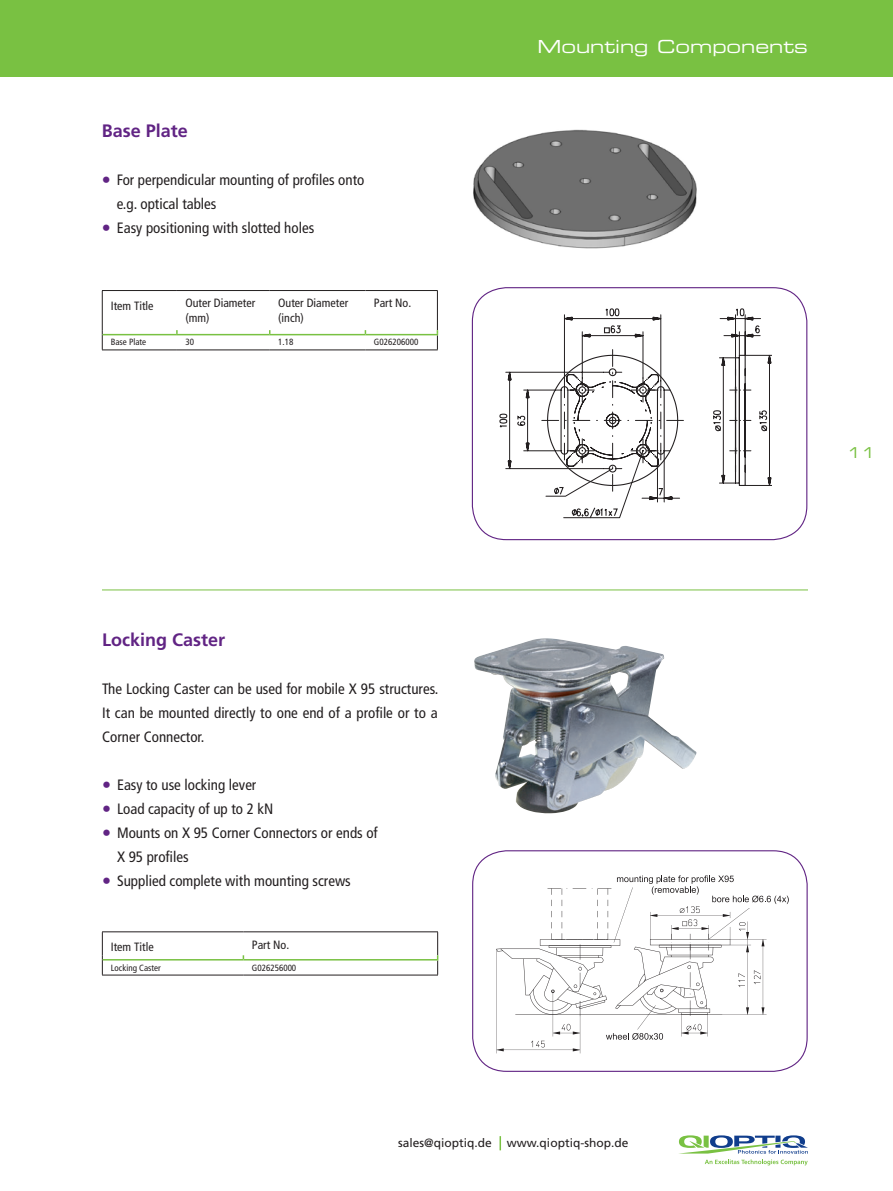
<style>
.page{position:relative;width:893px;height:1191px;background:#fff}
.page>*{position:absolute;margin:0;border:0;box-sizing:border-box;transform-origin:0 0}
.t1{font:700 18px "Frutiger";color:#612484}
.t2{font:18px "Eurostile LT Std Ex 2";color:#fff}
.t3{font:condensed 15px/24px "Frutiger For Qioptiq";color:#231f20}
.t4{font:15px "Eurostile LT Std Ex 2";color:#79c142}
.t5{font:condensed 12px/15px "Frutiger For Qioptiq";color:#231f20}
.t6{font:12px "Frutiger LT Std";color:#231f20}
.t7{font:condensed 9px "Frutiger For Qioptiq";color:#231f20}
.s1{font-size:18px;color:#612484}
</style>
<div class="page">
<div style="left:0;top:0;width:893px;height:77px;background:#79c142"></div>
<svg style="left:679px;top:1135px;width:129px;height:18px"></svg>
<svg style="left:705px;top:1159px;width:103px;height:6px"></svg>
<svg style="left:499px;top:1136px;width:2px;height:14px"></svg>
<img style="left:473px;top:129px;width:224px;height:120px">
<div style="left:472px;top:287px;width:335px;height:253px;border:1px solid #612484;border-radius:34px"></div>
<hr style="left:102px;top:290px;width:75px;height:1px;background:#231f20">
<hr style="left:102px;top:291px;width:1px;height:39px;background:#231f20">
<hr style="left:177px;top:290px;width:93px;height:1px;background:#231f20">
<hr style="left:270px;top:290px;width:95px;height:1px;background:#231f20">
<hr style="left:365px;top:290px;width:73px;height:1px;background:#231f20">
<hr style="left:437px;top:291px;width:1px;height:39px;background:#231f20">
<svg style="left:102px;top:330px;width:1px;height:19px"></svg>
<hr style="left:102px;top:349px;width:75px;height:1px;background:#231f20">
<hr style="left:177px;top:349px;width:93px;height:1px;background:#231f20">
<hr style="left:270px;top:349px;width:95px;height:1px;background:#231f20">
<hr style="left:365px;top:349px;width:73px;height:1px;background:#231f20">
<svg style="left:437px;top:330px;width:1px;height:19px"></svg>
<hr style="left:103px;top:334px;width:74px;height:1px;background:#79c142">
<hr style="left:177px;top:334px;width:93px;height:1px;background:#79c142">
<hr style="left:270px;top:334px;width:95px;height:1px;background:#79c142">
<hr style="left:365px;top:334px;width:73px;height:1px;background:#79c142">
<hr style="left:102px;top:589px;width:706px;height:1px;background:#79c142">
<hr style="left:102px;top:931px;width:141px;height:1px;background:#231f20">
<hr style="left:243px;top:931px;width:195px;height:1px;background:#231f20">
<svg style="left:102px;top:932px;width:1px;height:42px"></svg>
<hr style="left:102px;top:974px;width:141px;height:1px;background:#231f20">
<hr style="left:243px;top:974px;width:195px;height:1px;background:#231f20">
<svg style="left:437px;top:932px;width:1px;height:42px"></svg>
<hr style="left:103px;top:959px;width:140px;height:1px;background:#79c142">
<hr style="left:243px;top:959px;width:195px;height:1px;background:#79c142">
<div style="left:472px;top:850px;width:336px;height:221px;border:1px solid #612484;border-radius:34px"></div>
<img style="left:474px;top:638px;width:223px;height:175px">
<svg style="left:761px;top:354px;width:7px;height:132px"></svg>
<svg style="left:499px;top:308px;width:262px;height:210px"></svg>
<svg style="left:496px;top:1016px;width:212px;height:37px"></svg>
<svg style="left:496px;top:875px;width:293px;height:141px"></svg>
<div style="left:592px;top:1030px;width:85px;height:18px;background:#fff"></div>
<svg style="left:606px;top:1033px;width:57px;height:6px"></svg>
<p class="t1" style="left:102px;top:120px;width:88px">Base Plate</p>
<p class="t3" style="left:117px;top:168px;width:249px;text-indent:-15px"><span class="s1">•</span> For perpendicular mounting of profiles onto e.g. optical tables</p>
<p class="t3" style="left:102px;top:216px;width:214px"><span class="s1">•</span> Easy positioning with slotted holes</p>
<p class="t5" style="left:111px;top:298px;width:44px">Item Title</p>
<p class="t5" style="left:185px;top:296px;width:71px">Outer Diameter (mm)</p>
<p class="t5" style="left:278px;top:296px;width:71px">Outer Diameter (inch)</p>
<p class="t5" style="left:374px;top:296px;width:39px">Part No.</p>
<p class="t7" style="left:111px;top:337px;width:37px">Base Plate</p>
<p class="t7" style="left:185px;top:337px;width:10px">30</p>
<p class="t7" style="left:278px;top:337px;width:17px">1.18</p>
<p class="t7" style="left:374px;top:337px;width:46px">G026206000</p>
<p class="t2" style="left:537px;top:34px;width:272px">Mounting Components</p>
<p class="t4" style="left:847px;top:442px;width:30px">11</p>
<p class="t1" style="left:102px;top:629px;width:125px">Locking Caster</p>
<p class="t3" style="left:102px;top:677px;width:338px;text-align:justify">The Locking Caster can be used for mobile X 95 structures.<br>It can be mounted directly to one end of a profile or to a Corner Connector.</p>
<p class="t3" style="left:102px;top:773px;width:156px"><span class="s1">•</span> Easy to use locking lever</p>
<p class="t3" style="left:102px;top:797px;width:173px"><span class="s1">•</span> Load capacity of up to 2 kN</p>
<p class="t3" style="left:117px;top:821px;width:262px;text-indent:-15px"><span class="s1">•</span> Mounts on X 95 Corner Connectors or ends of<br>X 95 profiles</p>
<p class="t3" style="left:102px;top:869px;width:250px"><span class="s1">•</span> Supplied complete with mounting screws</p>
<p class="t5" style="left:111px;top:939px;width:44px">Item Title</p>
<p class="t5" style="left:252px;top:937px;width:39px">Part No.</p>
<p class="t7" style="left:111px;top:962px;width:51px">Locking Caster</p>
<p class="t7" style="left:252px;top:962px;width:46px">G026256000</p>
<p class="t6" style="left:398px;top:1136px;width:95px">sales@qioptiq.de</p>
<p class="t6" style="left:507px;top:1136px;width:123px">www.qioptiq-shop.de</p>
</div>
